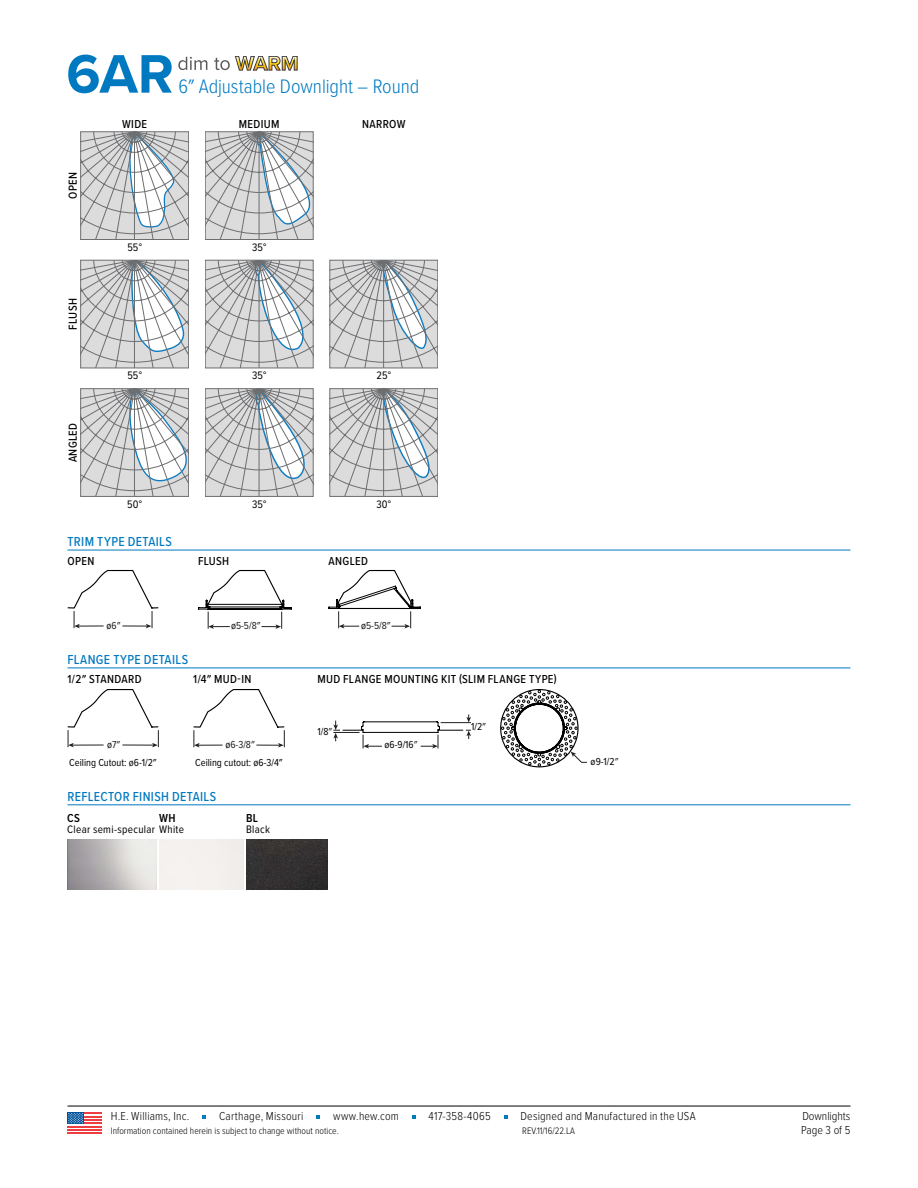
<style>
.page{position:relative;width:918px;height:1188px;background:#fff}
.page>*{position:absolute;margin:0;border:0;box-sizing:border-box;transform-origin:0 0}
.t1{font:700 56.25px "Proxima Nova";color:#0079c1}
.t2{font:300 20.25px "Proxima Nova Cond";letter-spacing:-.005em;color:#0079c1}
.t3{font:500 13.5px "Proxima Nova Cond";letter-spacing:.025em;color:#0079c1}
.t4{font:300 12px/13.6px "Proxima Nova Cond";letter-spacing:.015em;color:#000}
.t5{font:500 12px "Proxima Nova Cond";letter-spacing:.03em;color:#000}
.t6{font:600 12px "Proxima Nova Cond";color:#000}
.t7{font:11.25px "Proxima Nova Cond";letter-spacing:.025em;color:#000}
.t8{font:10.5px/18.5px "Proxima Nova Cond";color:#000;text-align:center}
.t9{font:10.5px "Proxima Nova Cond";color:#221f1f}
.t10{font:300 9.75px "Proxima Nova Cond";color:#000}
.s1{color:#000}
.s2{color:#221f1f}
.s3{color:#211e1f}
</style>
<div class="page">
<hr style="left:68px;top:550px;width:782px;height:1px;background:#0079c1">
<hr style="left:68px;top:668px;width:782px;height:1px;background:#0079c1">
<hr style="left:68px;top:804px;width:782px;height:1px;background:#0079c1">
<svg style="left:81px;top:131px;width:108px;height:109px"></svg>
<svg style="left:205px;top:131px;width:108px;height:109px"></svg>
<svg style="left:81px;top:260px;width:108px;height:108px"></svg>
<svg style="left:205px;top:260px;width:108px;height:108px"></svg>
<svg style="left:330px;top:260px;width:108px;height:108px"></svg>
<svg style="left:81px;top:388px;width:108px;height:109px"></svg>
<svg style="left:205px;top:388px;width:108px;height:109px"></svg>
<svg style="left:330px;top:388px;width:108px;height:109px"></svg>
<svg style="left:68px;top:570px;width:91px;height:58px"></svg>
<svg style="left:198px;top:570px;width:94px;height:59px"></svg>
<svg style="left:328px;top:570px;width:93px;height:59px"></svg>
<svg style="left:68px;top:689px;width:91px;height:58px"></svg>
<svg style="left:193px;top:689px;width:92px;height:59px"></svg>
<svg style="left:501px;top:690px;width:86px;height:77px"></svg>
<svg style="left:333px;top:715px;width:138px;height:34px"></svg>
<img style="left:246px;top:839px;width:81px;height:50px">
<hr style="left:68px;top:1106px;width:782px;height:1px;background:#000">
<svg style="left:202px;top:1116px;width:4px;height:3px"></svg>
<svg style="left:316px;top:1116px;width:4px;height:3px"></svg>
<svg style="left:412px;top:1116px;width:4px;height:3px"></svg>
<div style="left:68px;top:1112px;width:34px;height:22px;background:linear-gradient(to right,#fff,#fff)"></div>
<hr style="left:68px;top:1126px;width:34px;height:1px;background:#ef3e42">
<hr style="left:68px;top:1129px;width:34px;height:2px;background:#ef3e42">
<hr style="left:68px;top:1132px;width:34px;height:2px;background:#ef3e42">
<hr style="left:68px;top:1122px;width:34px;height:2px;background:#ef3e42">
<hr style="left:68px;top:1119px;width:34px;height:2px;background:#ef3e42">
<hr style="left:68px;top:1116px;width:34px;height:1px;background:#ef3e42">
<hr style="left:68px;top:1112px;width:34px;height:2px;background:#ef3e42">
<div style="left:68px;top:1112px;width:16px;height:12px;background:#00529c"></div>
<svg style="left:68px;top:1113px;width:15px;height:11px"></svg>
<svg style="left:178px;top:56px;width:119px;height:14px"></svg>
<h1 class="t1" style="left:66px;top:32px;width:109px">6AR</h1>
<h2 class="t2" style="left:178px;top:71px;width:243px">6″ Adjustable Downlight – Round</h2>
<p class="t5" style="left:64px;top:199px;width:28px;rotate:-90deg">OPEN</p>
<p class="t5" style="left:64px;top:330px;width:33px;rotate:-90deg">FLUSH</p>
<p class="t5" style="left:64px;top:462px;width:41px;rotate:-90deg">ANGLED</p>
<p class="t5" style="left:122px;top:115px;width:27px">WIDE</p>
<p class="t5" style="left:239px;top:115px;width:42px">MEDIUM</p>
<p class="t5" style="left:362px;top:115px;width:45px">NARROW</p>
<p class="t7" style="left:127px;top:239px;width:16px">55°</p>
<p class="t7" style="left:252px;top:239px;width:16px">35°</p>
<p class="t7" style="left:127px;top:367px;width:16px">55°</p>
<p class="t7" style="left:252px;top:367px;width:16px">35°</p>
<p class="t7" style="left:377px;top:367px;width:16px">25°</p>
<p class="t7" style="left:127px;top:496px;width:17px">50°</p>
<p class="t7" style="left:252px;top:496px;width:16px">35°</p>
<p class="t7" style="left:376px;top:496px;width:16px">30°</p>
<p class="t3" style="left:68px;top:532px;width:106px">TRIM TYPE DETAILS</p>
<p class="t5" style="left:68px;top:552px;width:28px">OPEN</p>
<p class="t5" style="left:198px;top:552px;width:33px">FLUSH</p>
<p class="t5" style="left:328px;top:552px;width:41px">ANGLED</p>
<p class="t9" style="left:107px;top:618px;width:15px"><span class="s1">ø</span>6″</p>
<p class="t9" style="left:231px;top:618px;width:31px"><span class="s1">ø</span>5-5/8″</p>
<p class="t9" style="left:361px;top:618px;width:31px"><span class="s1">ø</span>5-5/8″</p>
<p class="t3" style="left:68px;top:650px;width:122px">FLANGE TYPE DETAILS</p>
<p class="t5" style="left:68px;top:670px;width:76px">1/2″ STANDARD</p>
<p class="t5" style="left:193px;top:670px;width:60px">1/4″ MUD-IN</p>
<p class="t5" style="left:318px;top:670px;width:241px">MUD FLANGE MOUNTING KIT (SLIM FLANGE TYPE)</p>
<p class="t8" style="left:69px;top:735px;width:89px">ø<span class="s2">7″<br></span>Ceiling Cutout: ø6-1/2″</p>
<p class="t8" style="left:195px;top:735px;width:89px;line-height:18px">ø<span class="s2">6-3/8″<br></span>Ceiling cutout: ø6-3/4″</p>
<p class="t3" style="left:68px;top:787px;width:150px">REFLECTOR FINISH DETAILS</p>
<p class="t6" style="left:67px;top:809px;width:14px">CS</p>
<p class="t7" style="left:67px;top:821px;width:118px">Clear semi-specular White</p>
<p class="t6" style="left:159px;top:809px;width:18px">WH</p>
<p class="t6" style="left:246px;top:809px;width:14px">BL</p>
<p class="t7" style="left:246px;top:821px;width:25px">Black</p>
<p class="t8" style="left:318px;top:721px;width:16px">1/8<span class="s3">″</span></p>
<p class="t8" style="left:385px;top:735px;width:35px">ø6-9/16<span class="s3">″</span></p>
<p class="t8" style="left:471px;top:716px;width:16px">1/2<span class="s3">″</span></p>
<p class="t8" style="left:591px;top:752px;width:29px">ø9-1/2<span class="s3">″</span></p>
<p class="t4" style="left:111px;top:1109px;width:80px">H.E. Williams, Inc.</p>
<p class="t4" style="left:219px;top:1109px;width:86px">Carthage, Missouri</p>
<p class="t4" style="left:333px;top:1109px;width:67px">www.hew.com</p>
<p class="t4" style="left:429px;top:1109px;width:64px">417-358-4065</p>
<p class="t4" style="left:520px;top:1109px;width:177px">Designed and Manufactured in the USA</p>
<p class="t10" style="left:111px;top:1123px;width:230px">Information contained herein is subject to change without notice.</p>
<p class="t10" style="left:522px;top:1123px;width:54px">REV.11/16/22.LA</p>
<p class="t4" style="left:801px;top:1109px;width:51px">Downlights<br>Page 3 of 5</p>
</div>
